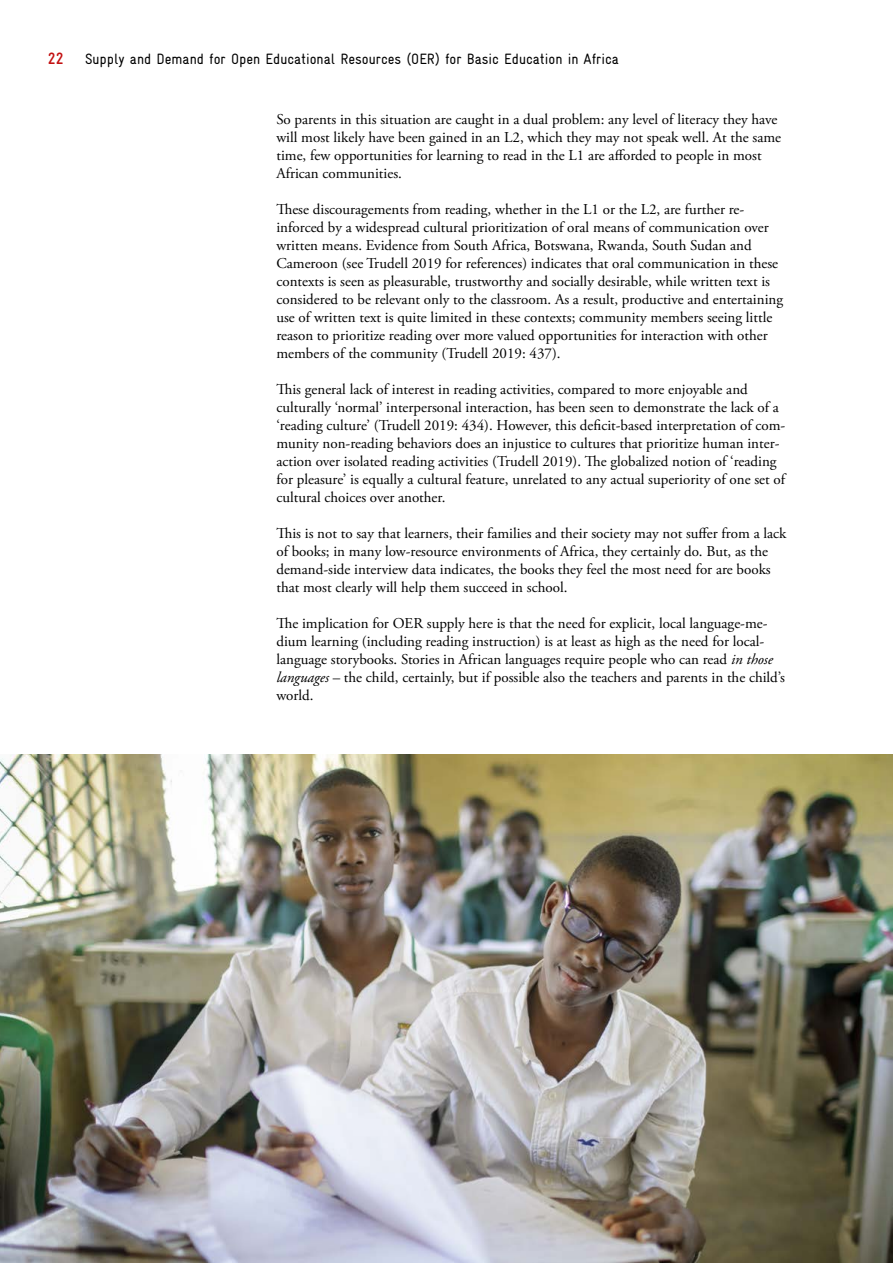
<style>
.page{position:relative;width:893px;height:1263px;background:#fff}
.page>*{position:absolute;margin:0;border:0;box-sizing:border-box;transform-origin:0 0}
.t1{font:700 condensed 16.5px "GIZ Gravur Pro";color:#c31011}
.Fließtext{font:15px/18px "Adobe Garamond Pro";color:#000}
.t2{font:condensed 15px "GIZ Gravur Pro";color:#000}
.s1{font-style:italic}
</style>
<div class="page">
<img style="left:0;top:754px;width:893px;height:509px">
<p class="t1" style="left:48px;top:49px;width:17px">22</p>
<p class="t2" style="left:85px;top:50px;width:535px">Supply and Demand for Open Educational Resources (OER) for Basic Education in Africa</p>
<p class="Fließtext" style="left:276px;top:111px;width:506px">So parents in this situation are caught in a dual problem: any level of literacy they have will most likely have been gained in an L2, which they may not speak well. At the same time, few opportunities for learning to read in the L1 are afforded to people in most African communities.</p>
<p class="Fließtext" style="left:276px;top:201px;width:508px">These discouragements from reading, whether in the L1 or the L2, are further re&shy;inforced by a widespread cultural prioritization of oral means of communication over written means. Evidence from South Africa, Botswana, Rwanda, South Sudan and Cameroon (see Trudell 2019 for references) indicates that oral communication in these contexts is seen as pleasurable, trustworthy and socially desirable, while written text is considered to be relevant only to the classroom. As a result, productive and entertaining use of written text is quite limited in these contexts; community members seeing little reason to prioritize reading over more valued opportunities for interaction with other members of the community (Trudell 2019: 437).</p>
<p class="Fließtext" style="left:276px;top:381px;width:510px">This general lack of interest in reading activities, compared to more enjoyable and culturally ‘normal’ interpersonal interaction, has been seen to demonstrate the lack of a ‘reading culture’ (Trudell 2019: 434). However, this deficit-based interpretation of com&shy;munity non-reading behaviors does an injustice to cultures that prioritize human inter&shy;action over isolated reading activities (Trudell 2019). The globalized notion of ‘reading for pleasure’ is equally a cultural feature, unrelated to any actual superiority of one set of cultural choices over another.</p>
<p class="Fließtext" style="left:276px;top:525px;width:512px">This is not to say that learners, their families and their society may not suffer from a lack of books; in many low-resource environments of Africa, they certainly do. But, as the demand-side interview data indicates, the books they feel the most need for are books that most clearly will help them succeed in school.</p>
<p class="Fließtext" style="left:276px;top:615px;width:510px">The implication for OER supply here is that the need for explicit, local language-me&shy;dium learning (including reading instruction) is at least as high as the need for local&shy;language storybooks. Stories in African languages require people who can read <span class="s1">in those languages</span> – the child, certainly, but if possible also the teachers and parents in the child’s world.</p>
</div>
